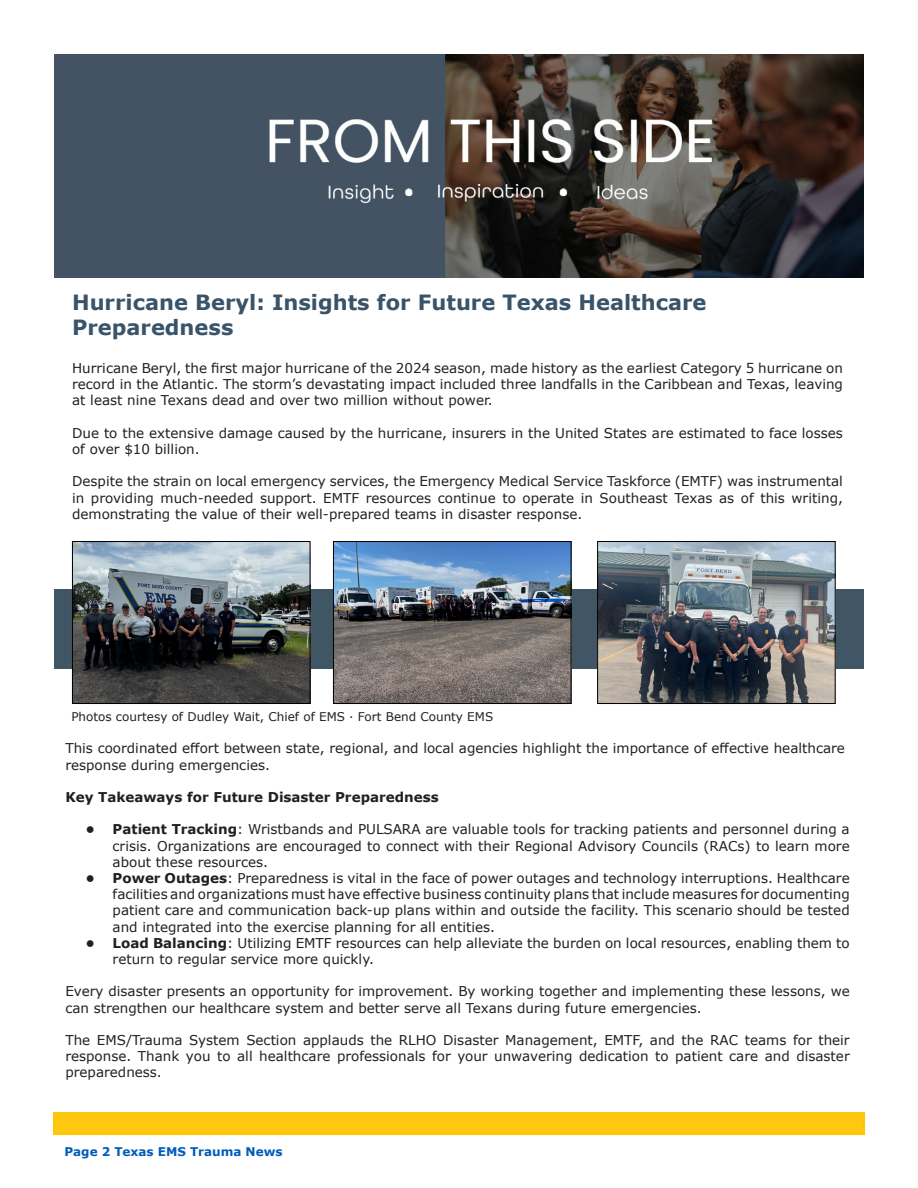
<style>
.page{position:relative;width:918px;height:1188px;background:#fff}
.page>*{position:absolute;margin:0;border:0;box-sizing:border-box;transform-origin:0 0}
.t1{font:700 21px/25.2px "Verdana";color:#395369}
.t2{font:13.5px/16.2px "Verdana";color:#231f20;text-align:justify}
.t3{font:700 13.5px "Verdana";color:#231f20}
.t4{font:12px "Verdana";color:#231f20}
.t5{font:700 12px "Verdana";color:#005cb9}
.s1{font-weight:700}
</style>
<div class="page">
<div style="left:53px;top:1112px;width:812px;height:23px;background:#fec710"></div>
<div style="left:54px;top:1113px;width:810px;height:21px;border:1px solid #ffc600"></div>
<div style="left:54px;top:589px;width:810px;height:80px;background:#415665"></div>
<img style="left:54px;top:54px;width:810px;height:224px">
<img style="left:74px;top:543px;width:234px;height:159px">
<div style="left:72px;top:541px;width:238px;height:163px;border:1px solid #000"></div>
<img style="left:335px;top:543px;width:234px;height:159px">
<div style="left:333px;top:541px;width:238px;height:163px;border:1px solid #000"></div>
<img style="left:599px;top:543px;width:235px;height:159px">
<div style="left:597px;top:541px;width:239px;height:163px;border:1px solid #000"></div>
<p class="t1" style="left:72px;top:289px;width:636px">Hurricane Beryl: Insights for Future Texas Healthcare<br>Preparedness</p>
<p class="t2" style="left:72px;top:360px;width:772px">Hurricane Beryl, the first major hurricane of the 2024 season, made history as the earliest Category 5 hurricane on record in the Atlantic. The storm’s devastating impact included three landfalls in the Caribbean and Texas, leaving at least nine Texans dead and over two million without power.</p>
<p class="t2" style="left:72px;top:425px;width:772px">Due to the extensive damage caused by the hurricane, insurers in the United States are estimated to face losses of over $10 billion.</p>
<p class="t2" style="left:72px;top:473px;width:772px">Despite the strain on local emergency services, the Emergency Medical Service Taskforce (EMTF) was instrumental in providing much-needed support. EMTF resources continue to operate in Southeast Texas as of this writing, demonstrating the value of their well-prepared teams in disaster response.</p>
<p class="t4" style="left:71px;top:709px;width:423px">Photos courtesy of Dudley Wait, Chief of EMS · Fort Bend County EMS</p>
<p class="t2" style="left:65px;top:740px;width:781px">This coordinated effort between state, regional, and local agencies highlight the importance of effective healthcare response during emergencies.</p>
<p class="t3" style="left:65px;top:787px;width:375px">Key Takeaways for Future Disaster Preparedness</p>
<p class="t2" style="left:113px;top:821px;width:739px;text-indent:-27px"><span class="s1">• Patient Tracking</span>: Wristbands and PULSARA are valuable tools for tracking patients and personnel during a crisis. Organizations are encouraged to connect with their Regional Advisory Councils (RACs) to learn more about these resources.</p>
<p class="t2" style="left:113px;top:870px;width:739px;text-indent:-27px"><span class="s1">• Power Outages</span>: Preparedness is vital in the face of power outages and technology interruptions. Healthcare facilities and organizations must have effective business continuity plans that include measures for documenting patient care and communication back-up plans within and outside the facility. This scenario should be tested and integrated into the exercise planning for all entities.</p>
<p class="t2" style="left:113px;top:935px;width:739px;text-indent:-27px"><span class="s1">• Load Balancing</span>: Utilizing EMTF resources can help alleviate the burden on local resources, enabling them to return to regular service more quickly.</p>
<p class="t2" style="left:65px;top:983px;width:786px">Every disaster presents an opportunity for improvement. By working together and implementing these lessons, we can strengthen our healthcare system and better serve all Texans during future emergencies.</p>
<p class="t2" style="left:65px;top:1032px;width:786px">The EMS/Trauma System Section applauds the RLHO Disaster Management, EMTF, and the RAC teams for their response. Thank you to all healthcare professionals for your unwavering dedication to patient care and disaster preparedness.</p>
<p class="t5" style="left:64px;top:1143px;width:220px">Page 2 Texas EMS Trauma News</p>
</div>
